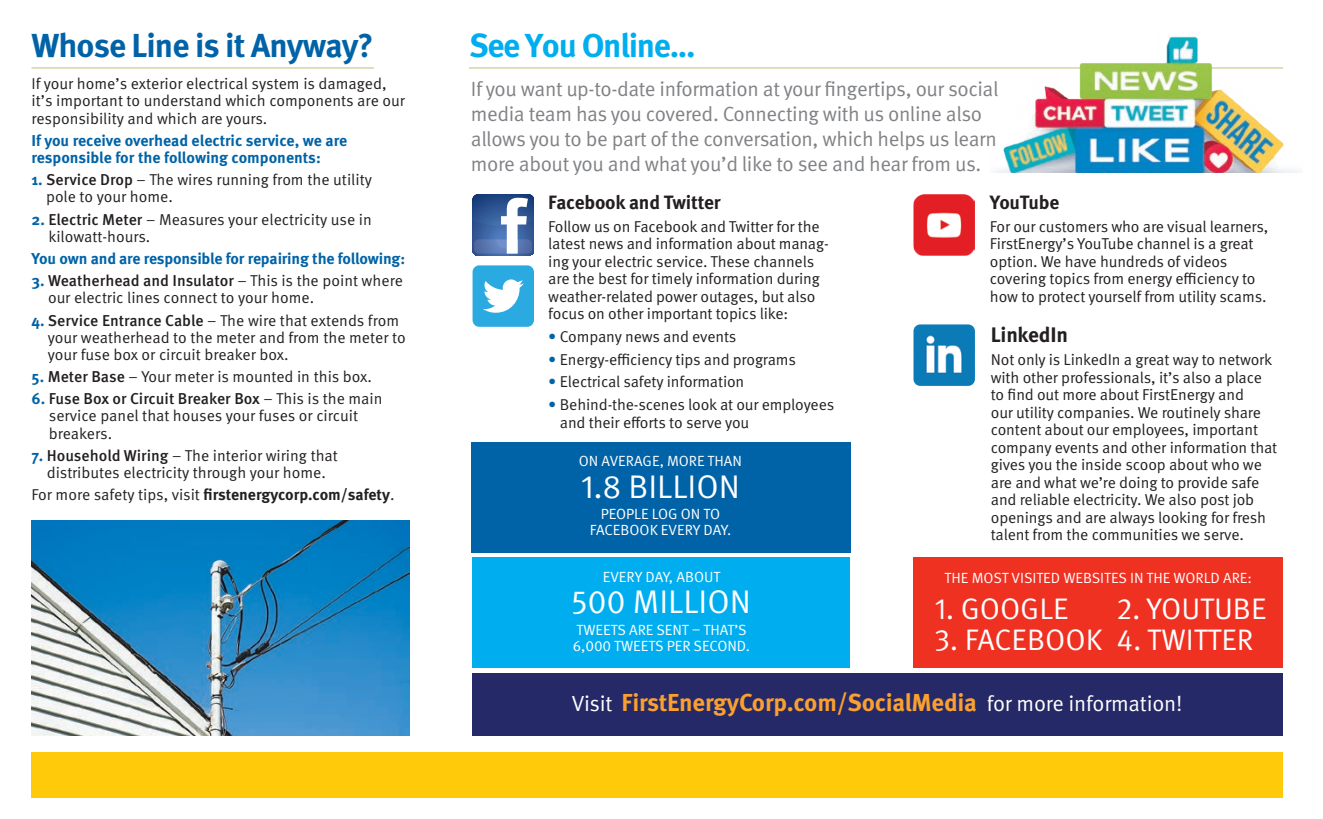
<style>
.page{position:relative;width:1323px;height:819px;background:#fff}
.page>*{position:absolute;margin:0;border:0;box-sizing:border-box;transform-origin:0 0}
.t1{font:700 33.25px "Meta OT";letter-spacing:-.03em;color:#0163a7}
.t2{font:700 33.25px "Meta OT";letter-spacing:-.04em;color:#00aeef}
.t3{font:32.73px "Meta OT Norm";color:#fff}
.t4{font:29.75px "Meta OT Norm";color:#fff}
.t5{font:700 24.5px "Meta OT";letter-spacing:-.01em;color:#f9a030}
.t6{font:700 21px "Meta OT";letter-spacing:-.01em;color:#231f20}
.t7{font:20.65px/25px "Meta OT Norm";letter-spacing:-.02em;color:#808285}
.t8{font:700 19.25px "Meta OT";letter-spacing:-.01em;color:#231f20}
.t9{font:15.75px/17.5px "Meta OT Norm";letter-spacing:-.01em;color:#231f20}
.t10{font:700 15.75px/17.2px "Meta OT";letter-spacing:-.01em;color:#0163a7}
.t11{font:700 15.75px "Meta OT";color:#231f20}
.t12{font:14.7px/16.4px "Meta OT Norm";color:#fff;text-align:center}
.s1{font-family:"Meta OT";font-weight:700;color:#0163a7}
.s2{font-family:"Meta OT";font-weight:500}
.s3{font-family:"Meta OT Norm";font-weight:400}
.s4{color:#0163a7}
.s5{font-family:"Meta OT Norm";font-weight:400;font-size:21.88px;color:#fff}
</style>
<div class="page">
<div style="left:32px;top:752px;width:1251px;height:46px;background:#feca0a"></div>
<svg style="left:472px;top:194px;width:62px;height:62px"></svg>
<svg style="left:473px;top:265px;width:61px;height:62px"></svg>
<img style="left:914px;top:194px;width:61px;height:62px">
<img style="left:914px;top:324px;width:61px;height:62px">
<hr style="left:469px;top:67px;width:814px;height:2px;background:#dedab3">
<div style="left:471px;top:442px;width:379px;height:110px;background:#0163a7"></div>
<div style="left:472px;top:558px;width:378px;height:110px;background:#00aeef"></div>
<div style="left:914px;top:558px;width:369px;height:110px;background:#ef3122"></div>
<div style="left:472px;top:673px;width:811px;height:63px;background:#262967"></div>
<img style="left:32px;top:521px;width:377px;height:215px">
<hr style="left:32px;top:67px;width:378px;height:2px;background:#dedab3">
<img style="left:990px;top:36px;width:308px;height:137px">
<div style="left:374px;top:34px;width:53px;height:41px;background:#fff"></div>
<p class="t1" style="left:32px;top:24px;width:344px">Whose Line is it Anyway?</p>
<p class="t9" style="left:32px;top:76px;width:375px">If your home’s exterior electrical system is damaged, it’s important to understand which components are our responsibility and which are yours.</p>
<p class="t10" style="left:32px;top:132px;width:317px">If you receive overhead electric service, we are responsible for the following components:</p>
<p class="t9" style="left:46px;top:171px;width:327px;text-indent:-15px"><span class="s1">1.</span> <span class="s2">Service Drop</span> – The wires running from the utility pole to your home.</p>
<p class="t9" style="left:48px;top:211px;width:325px;text-indent:-17px"><span class="s1">2.</span> <span class="s2">Electric Meter</span> – Measures your electricity use in kilowatt-hours.</p>
<p class="t10" style="left:32px;top:250px;width:375px">You own and are responsible for repairing the following:</p>
<p class="t9" style="left:48px;top:272px;width:356px;text-indent:-17px"><span class="s1">3.</span> <span class="s2">Weatherhead and Insulator</span> – This is the point where our electric lines connect to your home.</p>
<p class="t9" style="left:48px;top:312px;width:359px;text-indent:-16px"><span class="s1">4.</span> <span class="s2">Service Entrance Cable</span> – The wire that extends from your weatherhead to the meter and from the meter to your fuse box or circuit breaker box.</p>
<p class="t9" style="left:32px;top:368px;width:342px"><span class="s1">5.</span> <span class="s2">Meter Base</span> – Your meter is mounted in this box.</p>
<p class="t9" style="left:49px;top:391px;width:335px;text-indent:-17px"><span class="s1">6.</span> <span class="s2">Fuse Box or Circuit Breaker Box</span> – This is the main service panel that houses your fuses or circuit breakers.</p>
<p class="t9" style="left:32px;top:447px;width:308px;text-align:center"><span class="s1">7.</span> <span class="s2">Household Wiring</span> – The interior wiring that distributes electricity through your home.</p>
<p class="t11" style="left:32px;top:485px;width:365px"><span class="s3">For more safety tips, visit</span> firstenergycorp.com/safety<span class="s3">.</span></p>
<p class="t2" style="left:469px;top:24px;width:228px">See You Online...</p>
<p class="t7" style="left:471px;top:77px;width:529px">If you want up-to-date information at your fingertips, our social media team has you covered. Connecting with us online also allows you to be part of the conversation, which helps us learn more about you and what you’d like to see and hear from us.</p>
<p class="t8" style="left:990px;top:190px;width:71px">YouTube</p>
<p class="t9" style="left:990px;top:218px;width:280px">For our customers who are visual learners, FirstEnergy’s YouTube channel is a great option. We have hundreds of videos covering topics from energy efficiency to how to protect yourself from utility scams.</p>
<p class="t6" style="left:991px;top:322px;width:79px">LinkedIn</p>
<p class="t9" style="left:991px;top:351px;width:288px">Not only is LinkedIn a great way to network with other professionals, it’s also a place to find out more about FirstEnergy and<br>our utility companies. We routinely share content about our employees, important company events and other information that gives you the inside scoop about who we are and what we’re doing to provide safe and reliable electricity. We also post job openings and are always looking for fresh talent from the communities we serve.</p>
<p class="t8" style="left:548px;top:190px;width:174px">Facebook and Twitter</p>
<p class="t9" style="left:548px;top:218px;width:282px">Follow us on Facebook and Twitter for the latest news and information about manag&shy;ing your electric service. These channels are the best for timely information during weather-related power outages, but also focus on other important topics like:</p>
<p class="t9" style="left:548px;top:328px;width:190px"><span class="s4">•</span> Company news and events</p>
<p class="t9" style="left:548px;top:351px;width:249px"><span class="s4">•</span> Energy-efficiency tips and programs</p>
<p class="t9" style="left:548px;top:373px;width:198px"><span class="s4">•</span> Electrical safety information</p>
<p class="t9" style="left:560px;top:396px;width:276px;text-indent:-12px"><span class="s4">•</span> Behind-the-scenes look at our employees and their efforts to serve you</p>
<p class="t12" style="left:579px;top:453px;width:165px">ON AVERAGE, MORE THAN</p>
<p class="t3" style="left:581px;top:467px;width:161px">1.8 BILLION</p>
<p class="t12" style="left:590px;top:506px;width:143px">PEOPLE LOG ON TO<br>FACEBOOK EVERY DAY.</p>
<p class="t12" style="left:603px;top:569px;width:119px">EVERY DAY, ABOUT</p>
<p class="t3" style="left:572px;top:582px;width:180px">500 MILLION</p>
<p class="t12" style="left:573px;top:621px;width:179px;text-align:left">TWEETS ARE SENT – THAT’S<br>6,000 TWEETS PER SECOND.</p>
<p class="t12" style="left:945px;top:570px;width:309px">THE MOST VISITED WEBSITES IN THE WORLD ARE:</p>
<p class="t4" style="left:934px;top:591px;width:136px">1. GOOGLE</p>
<p class="t4" style="left:1117px;top:591px;width:152px">2. YOUTUBE</p>
<p class="t4" style="left:935px;top:622px;width:320px">3. FACEBOOK 4. TWITTER</p>
<p class="t5" style="left:572px;top:687px;width:612px"><span class="s5">Visit</span> FirstEnergyCorp.com/SocialMedia <span class="s5">for more information!</span></p>
</div>
